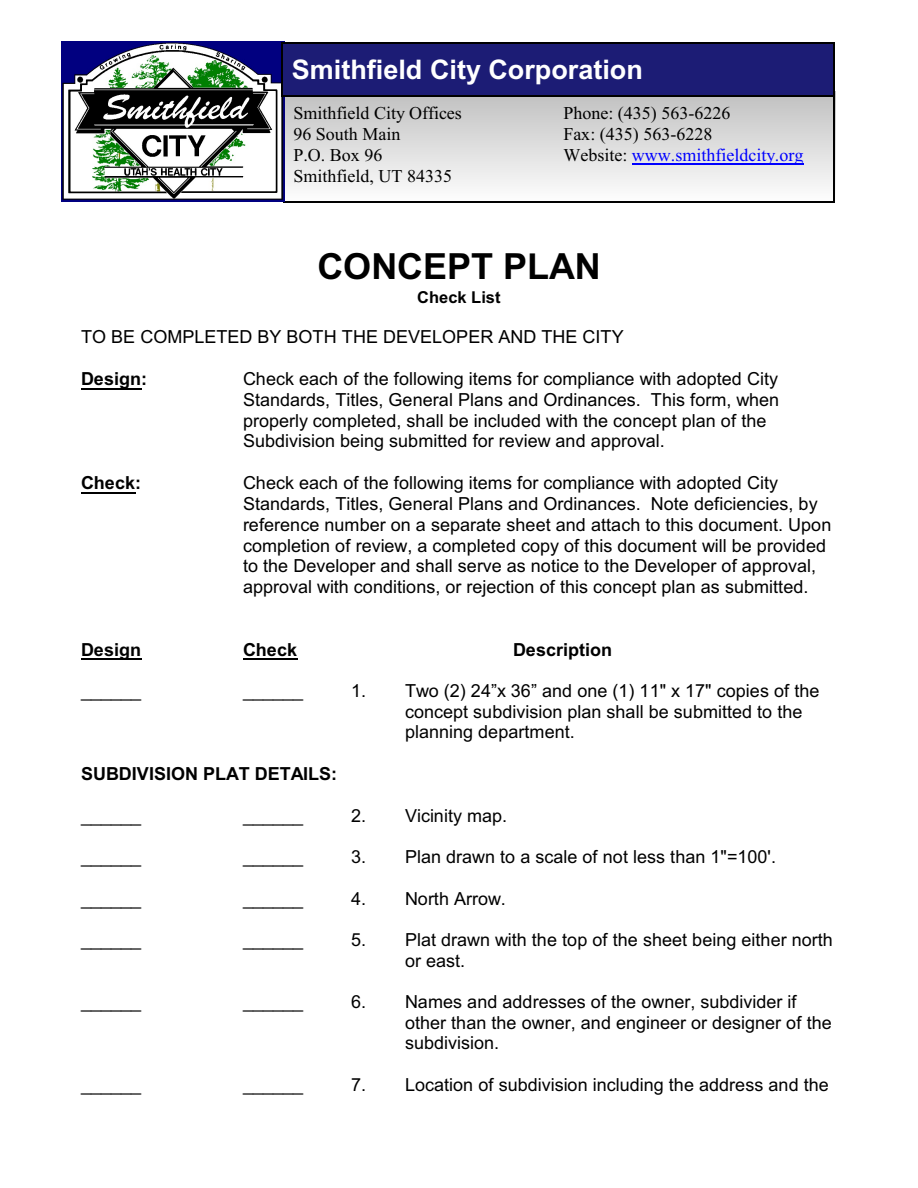
<style>
.page{position:relative;width:918px;height:1188px;background:#fff}
.page>*{position:absolute;margin:0;border:0;box-sizing:border-box;transform-origin:0 0}
.t1{font:700 36px "Arial";color:#000}
.t2{font:700 27px "Arial";color:#fff}
.t3{font:18px/20.7px "Arial";color:#000}
.t4{font:18px "Times New Roman";color:#000}
.t5{font:700 18px "Arial";color:#000}
.t6{font:18px "Times New Roman";color:#00f}
.t7{font:700 16.5px "Arial";color:#000}
.s1{color:#000}
</style>
<div class="page">
<hr style="left:81px;top:388px;width:60px;height:1px;background:#000">
<hr style="left:81px;top:492px;width:54px;height:1px;background:#000">
<hr style="left:81px;top:658px;width:60px;height:1px;background:#000">
<hr style="left:243px;top:658px;width:54px;height:1px;background:#000">
<img style="left:284px;top:97px;width:550px;height:104px">
<hr style="left:632px;top:164px;width:171px;height:1px;background:#00f">
<hr style="left:834px;top:91px;width:1px;height:111px;background:#000">
<hr style="left:283px;top:201px;width:552px;height:1px;background:#000">
<img style="left:62px;top:42px;width:222px;height:159px">
<div style="left:282px;top:42px;width:553px;height:55px;background:#1c1c75"></div>
<hr style="left:282px;top:42px;width:1px;height:55px;background:#000">
<hr style="left:833px;top:42px;width:2px;height:55px;background:#000">
<hr style="left:282px;top:42px;width:552px;height:2px;background:#000">
<hr style="left:282px;top:96px;width:552px;height:1px;background:#000">
<h2 class="t2" style="left:292px;top:59px;width:353px">Smithfield City Corporation</h2>
<p class="t4" style="left:293px;top:106px;width:170px">Smithfield City Offices</p>
<p class="t4" style="left:563px;top:106px;width:168px">Phone: (435) 563-6226</p>
<p class="t4" style="left:293px;top:127px;width:109px">96 South Main</p>
<p class="t4" style="left:563px;top:127px;width:150px">Fax: (435) 563-6228</p>
<p class="t4" style="left:293px;top:149px;width:91px">P.O. Box 96</p>
<p class="t6" style="left:563px;top:149px;width:241px"><span class="s1">Website:</span> www.smithfieldcity.org</p>
<p class="t4" style="left:293px;top:170px;width:160px">Smithfield, UT 84335</p>
<h1 class="t1" style="left:317px;top:253px;width:285px">CONCEPT PLAN</h1>
<p class="t7" style="left:417px;top:291px;width:85px">Check List</p>
<p class="t3" style="left:81px;top:328px;width:544px">TO BE COMPLETED BY BOTH THE DEVELOPER AND THE CITY</p>
<p class="t5" style="left:81px;top:372px;width:68px">Design:</p>
<p class="t3" style="left:243px;top:370px;width:538px">Check each of the following items for compliance with adopted City Standards, Titles, General Plans and Ordinances. This form, when properly completed, shall be included with the concept plan of the Subdivision being submitted for review and approval.</p>
<p class="t5" style="left:81px;top:476px;width:62px">Check:</p>
<p class="t3" style="left:243px;top:474px;width:590px">Check each of the following items for compliance with adopted City Standards, Titles, General Plans and Ordinances. Note deficiencies, by reference number on a separate sheet and attach to this document. Upon completion of review, a completed copy of this document will be provided to the Developer and shall serve as notice to the Developer of approval, approval with conditions, or rejection of this concept plan as submitted.</p>
<p class="t5" style="left:81px;top:642px;width:62px">Design</p>
<p class="t5" style="left:243px;top:642px;width:56px">Check</p>
<p class="t5" style="left:513px;top:642px;width:101px">Description</p>
<p class="t3" style="left:81px;top:682px;width:62px">______</p>
<p class="t3" style="left:243px;top:682px;width:62px">______</p>
<p class="t5" style="left:81px;top:767px;width:258px">SUBDIVISION PLAT DETAILS:</p>
<p class="t3" style="left:81px;top:807px;width:62px">______</p>
<p class="t3" style="left:243px;top:807px;width:62px">______</p>
<p class="t3" style="left:81px;top:848px;width:62px">______</p>
<p class="t3" style="left:243px;top:848px;width:62px">______</p>
<p class="t3" style="left:81px;top:889px;width:62px">______</p>
<p class="t3" style="left:243px;top:889px;width:62px">______</p>
<p class="t3" style="left:81px;top:931px;width:62px">______</p>
<p class="t3" style="left:243px;top:931px;width:62px">______</p>
<p class="t3" style="left:81px;top:993px;width:62px">______</p>
<p class="t3" style="left:243px;top:993px;width:62px">______</p>
<p class="t3" style="left:81px;top:1076px;width:62px">______</p>
<p class="t3" style="left:243px;top:1076px;width:62px">______</p>
<p class="t3" style="left:405px;top:682px;width:416px;text-indent:-54px">1. Two (2) 24”x 36” and one (1) 11" x 17" copies of the concept subdivision plan shall be submitted to the planning department.</p>
<p class="t3" style="left:351px;top:807px;width:158px">2. Vicinity map.</p>
<p class="t3" style="left:351px;top:848px;width:427px">3. Plan drawn to a scale of not less than 1"=100'.</p>
<p class="t3" style="left:351px;top:889px;width:156px">4. North Arrow.</p>
<p class="t3" style="left:405px;top:931px;width:429px;text-indent:-54px">5. Plat drawn with the top of the sheet being either north or east.</p>
<p class="t3" style="left:405px;top:993px;width:428px;text-indent:-54px">6. Names and addresses of the owner, subdivider if other than the owner, and engineer or designer of the subdivision.</p>
<p class="t3" style="left:351px;top:1076px;width:479px">7. Location of subdivision including the address and the</p>
</div>
